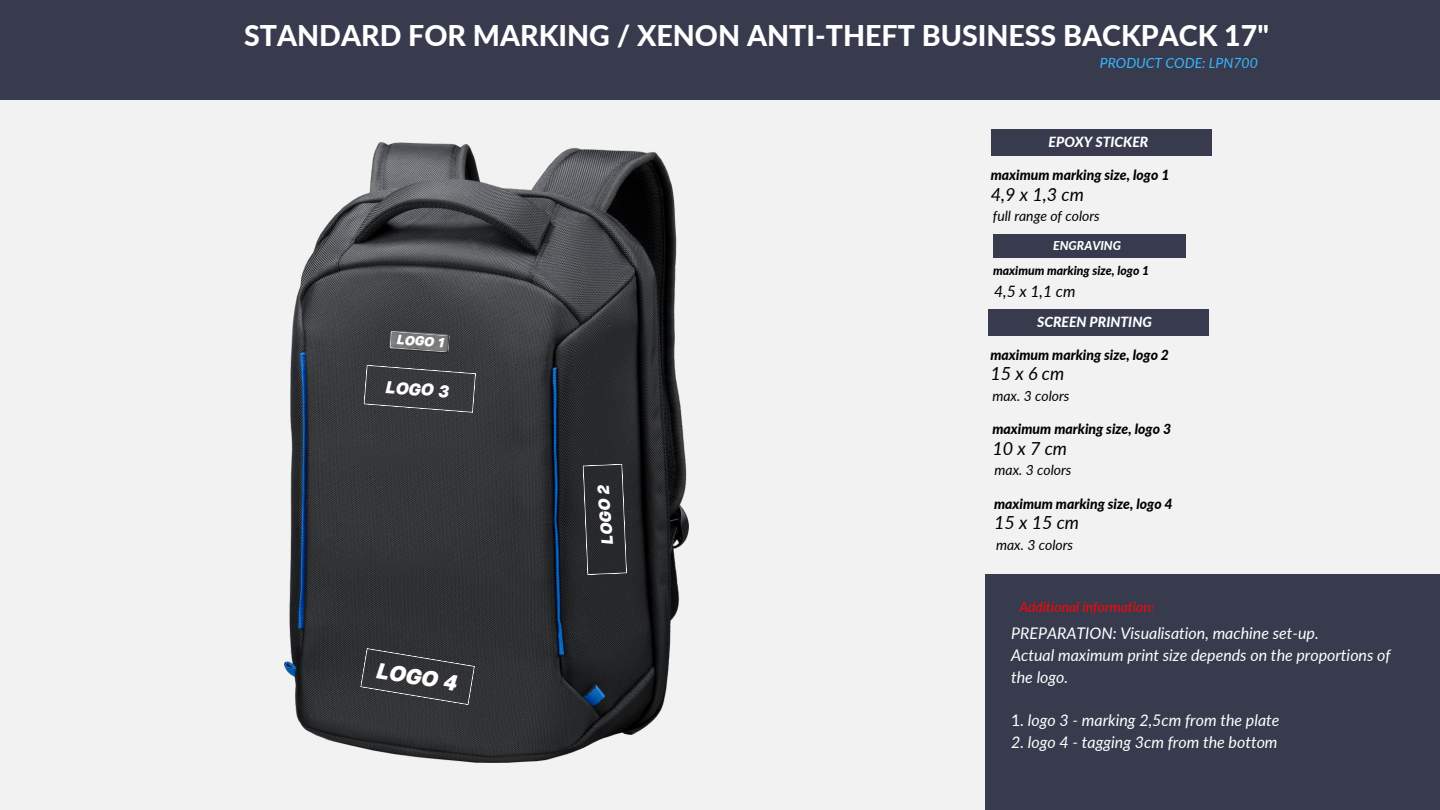
<style>
.page{position:relative;width:1440px;height:810px;background:#f2f2f2}
.page>*{position:absolute;margin:0;border:0;box-sizing:border-box;transform-origin:0 0}
.t1{font:800 28.6px "Lato";color:#fff}
.t2{font:italic 800 22.2px "Articulat CF";color:#fff}
.t3{font:italic 18px "Lato";color:#000}
.t4{font:italic 800 17.3px "Articulat CF";color:#fff}
.t5{font:italic 800 16.3px "Articulat CF";color:#fff}
.t6{font:italic 16px/21.8px "Lato";color:#fff}
.t7{font:italic 15.7px "Lato";color:#000}
.t8{font:italic 800 14px "Lato";color:#000}
.t9{font:italic 14px "Lato";color:#000}
.t10{font:italic 800 14px "Lato";color:#fff}
.t11{font:italic 14px "Lato";color:#ff0404}
.t12{font:italic 14px "Lato";color:#38b6ff}
.t13{font:italic 800 13.4px "Articulat CF";color:#fff}
.t14{font:italic 800 12.2px "Lato";color:#000}
.t15{font:italic 800 12.2px "Lato";color:#fff}
.s1{font-style:normal}
</style>
<div class="page">
<div style="left:0;top:0;width:1440px;height:100px;background:#373b4d"></div>
<div style="left:991px;top:129px;width:220px;height:27px;background:#373b4d"></div>
<div style="left:985px;top:574px;width:455px;height:236px;background:#373b4d"></div>
<div style="left:988px;top:309px;width:221px;height:27px;background:#373b4d"></div>
<img style="left:285px;top:143px;width:404px;height:619px">
<svg style="left:363px;top:365px;width:113px;height:48px;background:#3f4143"></svg>
<svg style="left:390px;top:331px;width:60px;height:22px"></svg>
<svg style="left:360px;top:648px;width:115px;height:57px;background:#383a3c"></svg>
<svg style="left:583px;top:464px;width:44px;height:111px;background:#313335"></svg>
<div style="left:993px;top:235px;width:193px;height:23px;background:#373b4d"></div>
<p class="t1" style="left:244px;top:17px;width:1026px">STANDARD FOR MARKING / XENON ANTI-THEFT BUSINESS BACKPACK 17"</p>
<p class="t12" style="left:1100px;top:55px;width:160px">PRODUCT CODE: LPN700</p>
<p class="t10" style="left:1049px;top:133px;width:101px">EPOXY STICKER</p>
<p class="t8" style="left:991px;top:166px;width:180px">maximum marking size, logo 1</p>
<p class="t3" style="left:991px;top:183px;width:95px">4,9 x 1,3 cm</p>
<p class="t9" style="left:993px;top:208px;width:108px">full range of colors</p>
<p class="t13" style="left:398px;top:331px;width:48px;rotate:4deg">LOGO 1</p>
<p class="t4" style="left:387px;top:376px;width:65px;rotate:4deg">LOGO 3</p>
<p class="t2" style="left:379px;top:657px;width:83px;rotate:9deg">LOGO 4</p>
<p class="t5" style="left:597px;top:545px;width:61px;rotate:-94deg">LOGO 2</p>
<p class="t15" style="left:1053px;top:238px;width:69px">ENGRAVING</p>
<p class="t14" style="left:993px;top:263px;width:158px">maximum marking size, logo 1</p>
<p class="t7" style="left:994px;top:281px;width:83px">4,5 x 1,1 cm</p>
<p class="t10" style="left:1037px;top:313px;width:116px">SCREEN PRINTING</p>
<p class="t8" style="left:990px;top:346px;width:180px">maximum marking size, logo 2</p>
<p class="t3" style="left:990px;top:363px;width:75px">15x6cm</p>
<p class="t9" style="left:993px;top:387px;width:78px">max. 3 colors</p>
<p class="t8" style="left:993px;top:420px;width:180px">maximum marking size, logo 3</p>
<p class="t3" style="left:993px;top:437px;width:76px">10x7cm</p>
<p class="t9" style="left:995px;top:461px;width:78px">max. 3 colors</p>
<p class="t8" style="left:994px;top:495px;width:180px">maximum marking size, logo 4</p>
<p class="t3" style="left:994px;top:512px;width:87px">15 x 15 cm</p>
<p class="t9" style="left:996px;top:536px;width:78px">max. 3 colors</p>
<p class="t11" style="left:1019px;top:598px;width:136px">Additional information:</p>
<p class="t6" style="left:1011px;top:622px;width:309px">PREPARATION: Visualisation, machine set-up.</p>
<p class="t6" style="left:1011px;top:644px;width:381px">Actual maximum print size depends on the proportions of the logo.</p>
<p class="t6" style="left:1011px;top:709px;width:270px"><span class="s1">1</span>. logo 3 - marking 2,5cm from the plate</p>
<p class="t6" style="left:1011px;top:731px;width:268px">2. logo 4 - tagging 3cm from the bottom</p>
</div>
